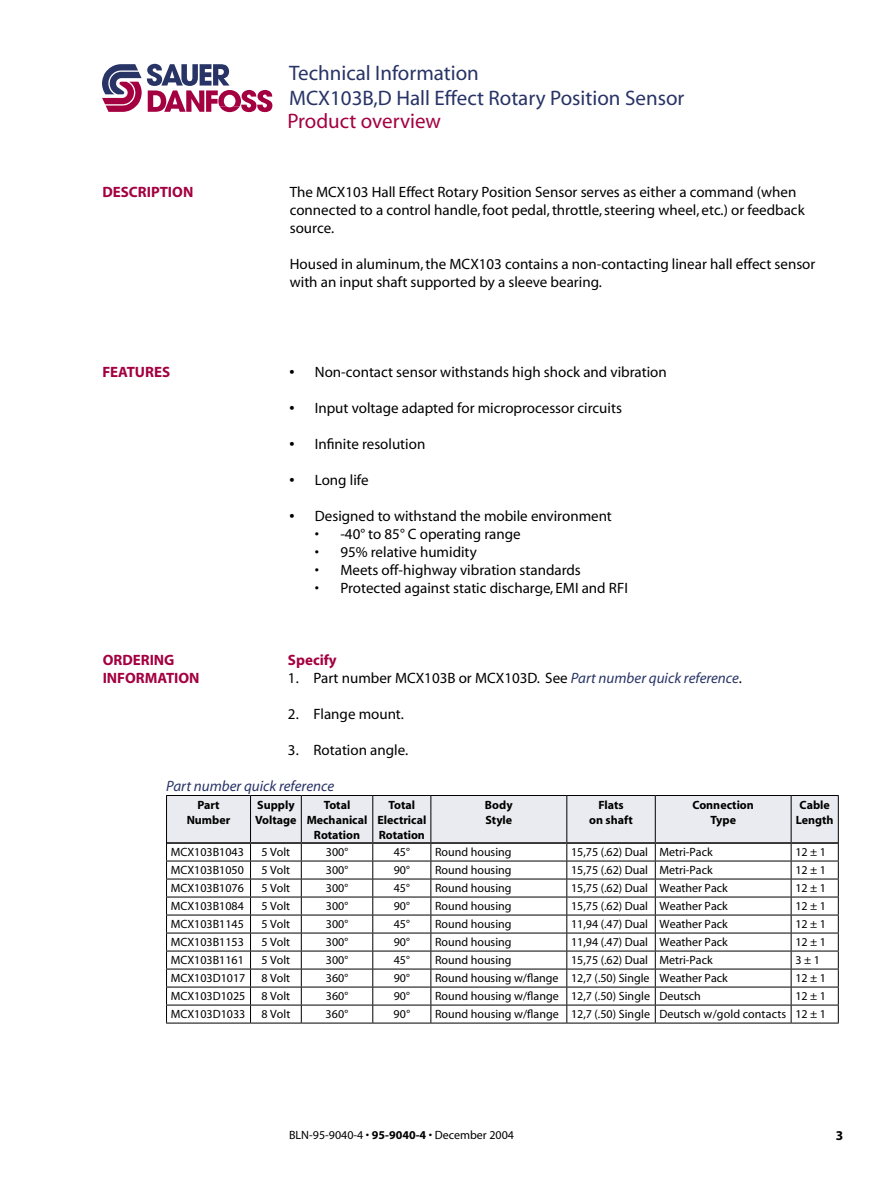
<style>
.page{position:relative;width:893px;height:1191px;background:#fff}
.page>*{position:absolute;margin:0;border:0;box-sizing:border-box;transform-origin:0 0}
.t1{font:21px/25.5px "Myriad";color:#283366}
.t2{font:21px "Myriad";color:#a40041}
.t3{font:15px/18px "Myriad";color:#000}
.t4{font:700 15px/18px "Myriad";color:#a40041}
.t5{font:italic 15px "Myriad";color:#283366}
.t6{font:700 13.5px "Myriad";color:#000}
.t7{font:12px "Myriad";color:#000}
.t8{font:700 12px/15px "Myriad";color:#000;text-align:center}
.s1{font-weight:700}
.s2{font-style:italic;color:#283366}
</style>
<div class="page">
<svg style="left:102px;top:64px;width:170px;height:48px"></svg>
<svg style="left:166px;top:796px;width:673px;height:226px"></svg>
<hr style="left:166px;top:1022px;width:85px;height:1px;background:#000">
<hr style="left:251px;top:1022px;width:50px;height:1px;background:#000">
<hr style="left:301px;top:1022px;width:72px;height:1px;background:#000">
<hr style="left:373px;top:1022px;width:58px;height:1px;background:#000">
<hr style="left:431px;top:1022px;width:136px;height:1px;background:#000">
<hr style="left:567px;top:1022px;width:88px;height:1px;background:#000">
<hr style="left:655px;top:1022px;width:136px;height:1px;background:#000">
<hr style="left:791px;top:1022px;width:48px;height:1px;background:#000">
<hr style="left:166px;top:795px;width:85px;height:1px;background:#000">
<hr style="left:166px;top:796px;width:1px;height:47px;background:#000">
<hr style="left:251px;top:795px;width:50px;height:1px;background:#000">
<hr style="left:250px;top:796px;width:1px;height:46px;background:#000">
<hr style="left:301px;top:795px;width:72px;height:1px;background:#000">
<hr style="left:301px;top:796px;width:1px;height:46px;background:#000">
<hr style="left:373px;top:795px;width:58px;height:1px;background:#000">
<hr style="left:372px;top:796px;width:1px;height:46px;background:#000">
<hr style="left:431px;top:795px;width:136px;height:1px;background:#000">
<hr style="left:430px;top:796px;width:1px;height:46px;background:#000">
<hr style="left:567px;top:795px;width:88px;height:1px;background:#000">
<hr style="left:566px;top:796px;width:1px;height:46px;background:#000">
<hr style="left:655px;top:795px;width:136px;height:1px;background:#000">
<hr style="left:655px;top:796px;width:1px;height:46px;background:#000">
<hr style="left:791px;top:795px;width:48px;height:1px;background:#000">
<hr style="left:791px;top:796px;width:1px;height:46px;background:#000">
<hr style="left:838px;top:796px;width:1px;height:47px;background:#000">
<hr style="left:167px;top:842px;width:84px;height:1px;background:#000">
<hr style="left:251px;top:842px;width:50px;height:1px;background:#000">
<hr style="left:301px;top:842px;width:72px;height:1px;background:#000">
<hr style="left:373px;top:842px;width:58px;height:1px;background:#000">
<hr style="left:431px;top:842px;width:136px;height:1px;background:#000">
<hr style="left:567px;top:842px;width:88px;height:1px;background:#000">
<hr style="left:655px;top:842px;width:136px;height:1px;background:#000">
<hr style="left:791px;top:842px;width:47px;height:1px;background:#000">
<h1 class="t1" style="left:289px;top:61px;width:397px">Technical Information<br>MCX103B,D Hall Effect Rotary Position Sensor</h1>
<h1 class="t2" style="left:287px;top:110px;width:155px">Product overview</h1>
<p class="t4" style="left:102px;top:183px;width:92px">DESCRIPTION</p>
<p class="t3" style="left:290px;top:183px;width:516px">The MCX103 Hall Effect Rotary Position Sensor serves as either a command (when connected to a control handle, foot pedal, throttle, steering wheel, etc.) or feedback source.</p>
<p class="t3" style="left:290px;top:255px;width:527px">Housed in aluminum, the MCX103 contains a non-contacting linear hall effect sensor with an input shaft supported by a sleeve bearing.</p>
<p class="t4" style="left:102px;top:363px;width:69px">FEATURES</p>
<p class="t3" style="left:289px;top:363px;width:379px"><span class="s1">•</span> Non-contact sensor withstands high shock and vibration</p>
<p class="t3" style="left:289px;top:399px;width:334px"><span class="s1">•</span> Input voltage adapted for microprocessor circuits</p>
<p class="t3" style="left:289px;top:435px;width:137px"><span class="s1">•</span> Infinite resolution</p>
<p class="t3" style="left:289px;top:471px;width:81px"><span class="s1">•</span> Long life</p>
<p class="t3" style="left:289px;top:507px;width:324px"><span class="s1">•</span> Designed to withstand the mobile environment</p>
<p class="t3" style="left:315px;top:525px;width:207px">• -40° to 85° C operating range</p>
<p class="t3" style="left:315px;top:543px;width:163px">• 95% relative humidity</p>
<p class="t3" style="left:315px;top:561px;width:268px">• Meets off-highway vibration standards</p>
<p class="t3" style="left:315px;top:579px;width:315px">• Protected against static discharge, EMI and RFI</p>
<p class="t4" style="left:103px;top:651px;width:98px">ORDERING<br>INFORMATION</p>
<p class="t4" style="left:288px;top:651px;width:50px">Specify</p>
<p class="t3" style="left:288px;top:669px;width:456px">1. Part number MCX103B or MCX103D. See <span class="s2">Part number quick reference</span>.</p>
<p class="t3" style="left:288px;top:705px;width:118px">2. Flange mount.</p>
<p class="t3" style="left:288px;top:741px;width:122px">3. Rotation angle.</p>
<p class="t5" style="left:166px;top:778px;width:169px">Part number quick reference</p>
<p class="t8" style="left:187px;top:797px;width:45px">Part<br>Number</p>
<p class="t8" style="left:255px;top:797px;width:43px;text-align:left">Supply<br>Voltage</p>
<p class="t8" style="left:307px;top:797px;width:62px">Total<br>Mechanical<br>Rotation</p>
<p class="t8" style="left:377px;top:797px;width:50px">Total<br>Electrical<br>Rotation</p>
<p class="t8" style="left:485px;top:797px;width:29px;text-align:left">Body<br>Style</p>
<p class="t8" style="left:589px;top:797px;width:45px">Flats<br>on shaft</p>
<p class="t8" style="left:692px;top:797px;width:63px">Connection<br>Type</p>
<p class="t8" style="left:796px;top:797px;width:39px">Cable<br>Length</p>
<p class="t7" style="left:171px;top:846px;width:75px">MCX103B1043</p>
<p class="t7" style="left:262px;top:846px;width:30px">5 Volt</p>
<p class="t7" style="left:326px;top:846px;width:24px">300°</p>
<p class="t7" style="left:394px;top:846px;width:18px">45°</p>
<p class="t7" style="left:435px;top:846px;width:78px">Round housing</p>
<p class="t7" style="left:571px;top:846px;width:143px">15,75 (.62) Dual Metri-Pack</p>
<p class="t7" style="left:795px;top:846px;width:32px">12 ± 1</p>
<p class="t7" style="left:171px;top:864px;width:75px">MCX103B1050</p>
<p class="t7" style="left:262px;top:864px;width:30px">5 Volt</p>
<p class="t7" style="left:326px;top:864px;width:24px">300°</p>
<p class="t7" style="left:394px;top:864px;width:18px">90°</p>
<p class="t7" style="left:435px;top:864px;width:78px">Round housing</p>
<p class="t7" style="left:571px;top:864px;width:143px">15,75 (.62) Dual Metri-Pack</p>
<p class="t7" style="left:795px;top:864px;width:32px">12 ± 1</p>
<p class="t7" style="left:171px;top:882px;width:75px">MCX103B1076</p>
<p class="t7" style="left:262px;top:882px;width:30px">5 Volt</p>
<p class="t7" style="left:326px;top:882px;width:24px">300°</p>
<p class="t7" style="left:394px;top:882px;width:18px">45°</p>
<p class="t7" style="left:435px;top:882px;width:78px">Round housing</p>
<p class="t7" style="left:571px;top:882px;width:158px">15,75 (.62) Dual Weather Pack</p>
<p class="t7" style="left:795px;top:882px;width:32px">12 ± 1</p>
<p class="t7" style="left:171px;top:900px;width:75px">MCX103B1084</p>
<p class="t7" style="left:262px;top:900px;width:30px">5 Volt</p>
<p class="t7" style="left:326px;top:900px;width:24px">300°</p>
<p class="t7" style="left:394px;top:900px;width:18px">90°</p>
<p class="t7" style="left:435px;top:900px;width:78px">Round housing</p>
<p class="t7" style="left:571px;top:900px;width:158px">15,75 (.62) Dual Weather Pack</p>
<p class="t7" style="left:795px;top:900px;width:32px">12 ± 1</p>
<p class="t7" style="left:171px;top:918px;width:75px">MCX103B1145</p>
<p class="t7" style="left:262px;top:918px;width:30px">5 Volt</p>
<p class="t7" style="left:326px;top:918px;width:24px">300°</p>
<p class="t7" style="left:394px;top:918px;width:18px">45°</p>
<p class="t7" style="left:435px;top:918px;width:78px">Round housing</p>
<p class="t7" style="left:571px;top:918px;width:158px">11,94 (.47) Dual Weather Pack</p>
<p class="t7" style="left:795px;top:918px;width:32px">12 ± 1</p>
<p class="t7" style="left:171px;top:936px;width:75px">MCX103B1153</p>
<p class="t7" style="left:262px;top:936px;width:30px">5 Volt</p>
<p class="t7" style="left:326px;top:936px;width:24px">300°</p>
<p class="t7" style="left:394px;top:936px;width:18px">90°</p>
<p class="t7" style="left:435px;top:936px;width:78px">Round housing</p>
<p class="t7" style="left:571px;top:936px;width:158px">11,94 (.47) Dual Weather Pack</p>
<p class="t7" style="left:795px;top:936px;width:32px">12 ± 1</p>
<p class="t7" style="left:171px;top:954px;width:75px">MCX103B1161</p>
<p class="t7" style="left:262px;top:954px;width:30px">5 Volt</p>
<p class="t7" style="left:326px;top:954px;width:24px">300°</p>
<p class="t7" style="left:394px;top:954px;width:18px">45°</p>
<p class="t7" style="left:435px;top:954px;width:78px">Round housing</p>
<p class="t7" style="left:571px;top:954px;width:143px">15,75 (.62) Dual Metri-Pack</p>
<p class="t7" style="left:795px;top:954px;width:26px">3 ± 1</p>
<p class="t7" style="left:171px;top:972px;width:76px">MCX103D1017</p>
<p class="t7" style="left:262px;top:972px;width:30px">8 Volt</p>
<p class="t7" style="left:326px;top:972px;width:24px">360°</p>
<p class="t7" style="left:394px;top:972px;width:18px">90°</p>
<p class="t7" style="left:435px;top:972px;width:294px">Round housing w/flange 12,7 (.50) Single Weather Pack</p>
<p class="t7" style="left:795px;top:972px;width:32px">12 ± 1</p>
<p class="t7" style="left:171px;top:990px;width:76px">MCX103D1025</p>
<p class="t7" style="left:262px;top:990px;width:30px">8 Volt</p>
<p class="t7" style="left:326px;top:990px;width:24px">360°</p>
<p class="t7" style="left:394px;top:990px;width:18px">90°</p>
<p class="t7" style="left:435px;top:990px;width:267px">Round housing w/flange 12,7 (.50) Single Deutsch</p>
<p class="t7" style="left:795px;top:990px;width:32px">12 ± 1</p>
<p class="t7" style="left:171px;top:1008px;width:76px">MCX103D1033</p>
<p class="t7" style="left:262px;top:1008px;width:30px">8 Volt</p>
<p class="t7" style="left:326px;top:1008px;width:24px">360°</p>
<p class="t7" style="left:393px;top:1008px;width:18px">90°</p>
<p class="t7" style="left:435px;top:1008px;width:392px">Round housing w/flange 12,7 (.50) Single Deutsch w/gold contacts 12 ± 1</p>
<p class="t7" style="left:289px;top:1129px;width:226px">BLN-95-9040-4 • <span class="s1">95-9040-4</span> • December 2004</p>
<p class="t6" style="left:836px;top:1128px;width:9px">3</p>
</div>
